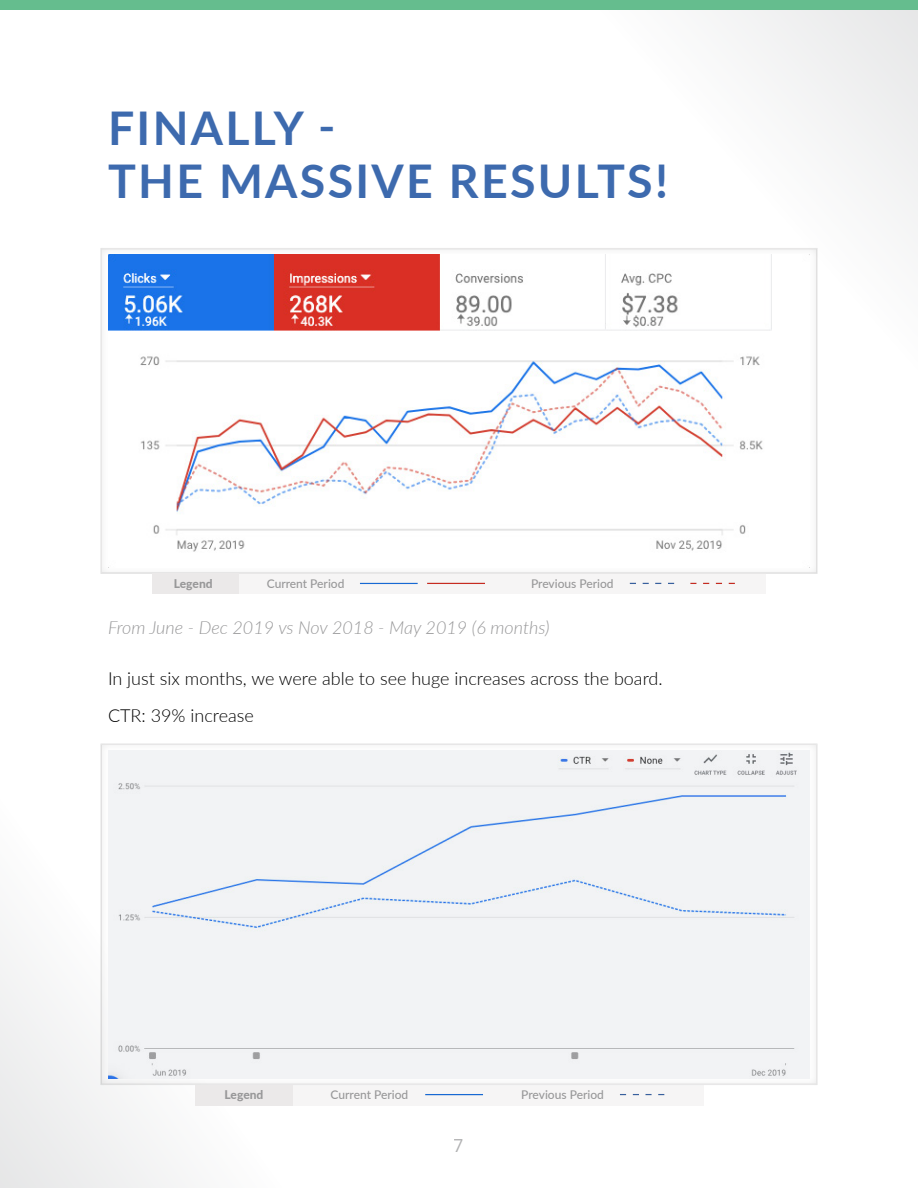
<style>
.page{position:relative;width:918px;height:1188px;background:#fff}
.page>*{position:absolute;margin:0;border:0;box-sizing:border-box;transform-origin:0 0}
.t1{font:700 46.5px/52.5px "Lato";letter-spacing:.05em;color:#3d6aae}
.t2{font:300 18px/37.5px "Lato";color:#000}
.t3{font:italic 300 18px "Lato";color:#989899}
.t4{font:18px "Open Sans";color:#636466}
.t5{font:500 12px "Lato";color:#989899}
.t6{font:800 12px "Lato";color:#989899}
</style>
<div class="page">
<div style="left:0;top:0;width:918px;height:732px;background:linear-gradient(to right,#fff,#fafafa)"></div>
<div style="left:0;top:584px;width:918px;height:604px;background:#fff"></div>
<div style="left:0;top:0;width:918px;height:9px;background:#65bd8e"></div>
<div style="left:88px;top:733px;width:743px;height:353px;background:#000;opacity:.75"></div>
<div style="left:88px;top:237px;width:743px;height:338px;background:#000;opacity:.75"></div>
<img style="left:108px;top:254px;width:702px;height:313px">
<div style="left:108px;top:751px;width:702px;height:328px;background:#f2f3f5"></div>
<div style="left:186px;top:574px;width:580px;height:20px;background:#f6f5f5"></div>
<div style="left:346px;top:571px;width:84px;height:13px;background:#000;opacity:.1"></div>
<div style="left:413px;top:571px;width:85px;height:13px;background:#000;opacity:.1"></div>
<div style="left:676px;top:571px;width:46px;height:13px;background:#000;opacity:.1"></div>
<div style="left:702px;top:571px;width:46px;height:13px;background:#000;opacity:.1"></div>
<div style="left:152px;top:574px;width:86px;height:20px;background:#ebe9e9"></div>
<div style="left:615px;top:571px;width:47px;height:13px;background:#000;opacity:.1"></div>
<div style="left:641px;top:571px;width:46px;height:13px;background:#000;opacity:.1"></div>
<div style="left:248px;top:1085px;width:456px;height:20px;background:#f6f5f5"></div>
<div style="left:412px;top:1082px;width:83px;height:14px;background:#000;opacity:.1"></div>
<div style="left:195px;top:1085px;width:98px;height:20px;background:#ebe9e9"></div>
<div style="left:606px;top:1082px;width:46px;height:14px;background:#000;opacity:.1"></div>
<div style="left:631px;top:1082px;width:47px;height:14px;background:#000;opacity:.1"></div>
<h1 class="t1" style="left:108px;top:100px;width:562px">FINALLY -<br>THE MASSIVE RESULTS!</h1>
<p class="t6" style="left:174px;top:575px;width:40px">Legend</p>
<p class="t5" style="left:267px;top:575px;width:79px">Current Period</p>
<p class="t5" style="left:531px;top:575px;width:84px">Previous Period</p>
<p class="t3" style="left:108px;top:615px;width:443px">From June - Dec 2019 vs Nov 2018 - May 2019 (6 months)</p>
<p class="t2" style="left:108px;top:659px;width:556px">In just six months, we were able to see huge increases across the board.<br>CTR: 39% increase</p>
<p class="t6" style="left:225px;top:1085px;width:40px">Legend</p>
<p class="t5" style="left:331px;top:1086px;width:79px">Current Period</p>
<p class="t5" style="left:521px;top:1086px;width:84px">Previous Period</p>
<p class="t4" style="left:454px;top:1133px;width:12px">7</p>
</div>
